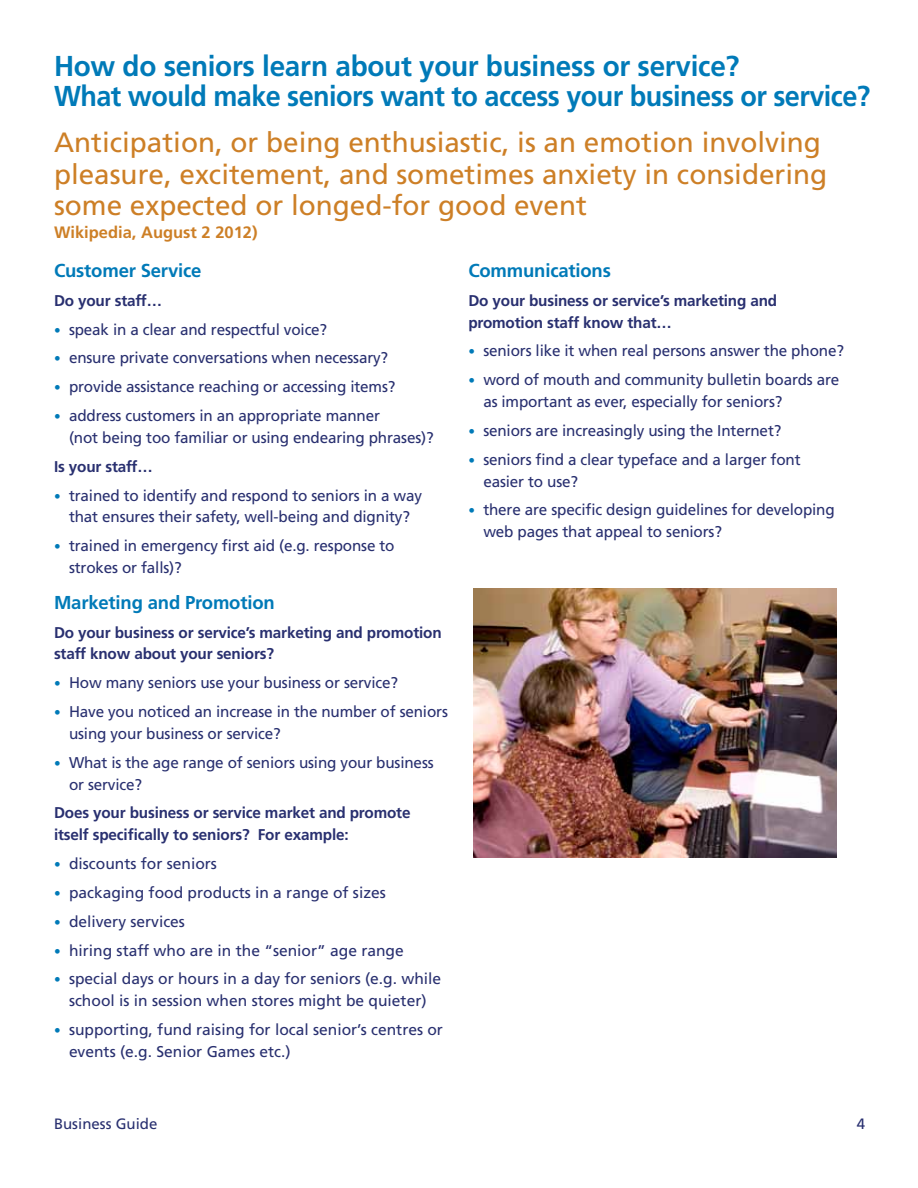
<style>
.page{position:relative;width:918px;height:1188px;background:#fff}
.page>*{position:absolute;margin:0;border:0;box-sizing:border-box;transform-origin:0 0}
.t1{font:700 28.8px/30px "Frutiger LT Std";letter-spacing:-.02em;color:#007ab8}
.t2{font:27.9px/31.3px "Frutiger LT Std";color:#cd7f26}
.t3{font:700 18.75px "Frutiger LT Std";letter-spacing:-.01em;color:#007ab8}
.t4{font:700 16.5px "Frutiger LT Std";color:#cd7f26}
.t5{font:15.6px/21.8px "Frutiger LT Std";letter-spacing:-.01em;color:#293070}
.t6{font:700 15.6px/21.8px "Frutiger LT Std";letter-spacing:-.01em;color:#293070}
.t7{font:15px "Frutiger LT Std";color:#293070}
.s1{font-size:13.5px;color:#007ab8}
</style>
<div class="page">
<img style="left:473px;top:588px;width:364px;height:270px">
<h1 class="t1" style="left:54px;top:51px;width:818px">How do seniors learn about your business or service?<br>What would make seniors want to access your business or service?</h1>
<h2 class="t2" style="left:54px;top:127px;width:775px">Anticipation, or being enthusiastic, is an emotion involving pleasure, excitement, and sometimes anxiety in considering some expected or longed-for good event</h2>
<p class="t4" style="left:54px;top:222px;width:205px">Wikipedia, August 2 2012)</p>
<p class="t3" style="left:54px;top:259px;width:149px">Customer Service</p>
<p class="t6" style="left:54px;top:290px;width:110px">Do your staff…</p>
<p class="t5" style="left:54px;top:318px;width:275px"><span class="s1">•</span> speak in a clear and respectful voice?</p>
<p class="t5" style="left:54px;top:347px;width:336px"><span class="s1">•</span> ensure private conversations when necessary?</p>
<p class="t5" style="left:54px;top:376px;width:343px"><span class="s1">•</span> provide assistance reaching or accessing items?</p>
<p class="t5" style="left:69px;top:405px;width:366px;text-indent:-15px"><span class="s1">•</span> address customers in an appropriate manner<br>(not being too familiar or using endearing phrases)?</p>
<p class="t6" style="left:54px;top:456px;width:100px">Is your staff…</p>
<p class="t5" style="left:54px;top:484px;width:370px;text-align:center"><span class="s1">•</span> trained to identify and respond to seniors in a way that ensures their safety, well-being and dignity?</p>
<p class="t5" style="left:69px;top:535px;width:327px;text-indent:-15px"><span class="s1">•</span> trained in emergency first aid (e.g. response to strokes or falls)?</p>
<p class="t3" style="left:54px;top:591px;width:222px">Marketing and Promotion</p>
<p class="t6" style="left:54px;top:621px;width:389px">Do your business or service’s marketing and promotion staff know about your seniors?</p>
<p class="t5" style="left:54px;top:672px;width:346px"><span class="s1">•</span> How many seniors use your business or service?</p>
<p class="t5" style="left:69px;top:701px;width:380px;text-indent:-15px"><span class="s1">•</span> Have you noticed an increase in the number of seniors using your business or service?</p>
<p class="t5" style="left:69px;top:752px;width:366px;text-indent:-15px"><span class="s1">•</span> What is the age range of seniors using your business or service?</p>
<p class="t6" style="left:54px;top:802px;width:358px">Does your business or service market and promote itself specifically to seniors? For example:</p>
<p class="t5" style="left:54px;top:853px;width:165px"><span class="s1">•</span> discounts for seniors</p>
<p class="t5" style="left:54px;top:882px;width:333px"><span class="s1">•</span> packaging food products in a range of sizes</p>
<p class="t5" style="left:54px;top:910px;width:133px"><span class="s1">•</span> delivery services</p>
<p class="t5" style="left:54px;top:939px;width:351px"><span class="s1">•</span> hiring staff who are in the “senior” age range</p>
<p class="t5" style="left:54px;top:968px;width:389px;text-align:center"><span class="s1">•</span> special days or hours in a day for seniors (e.g. while school is in session when stores might be quieter)</p>
<p class="t5" style="left:69px;top:1019px;width:376px;text-indent:-15px"><span class="s1">•</span> supporting, fund raising for local senior’s centres or events (e.g. Senior Games etc.)</p>
<p class="t3" style="left:468px;top:259px;width:144px">Communications</p>
<p class="t6" style="left:468px;top:290px;width:310px">Do your business or service’s marketing and promotion staff know that…</p>
<p class="t5" style="left:468px;top:340px;width:377px"><span class="s1">•</span> seniors like it when real persons answer the phone?</p>
<p class="t5" style="left:483px;top:369px;width:358px;text-indent:-15px"><span class="s1">•</span> word of mouth and community bulletin boards are as important as ever, especially for seniors?</p>
<p class="t5" style="left:468px;top:420px;width:315px"><span class="s1">•</span> seniors are increasingly using the Internet?</p>
<p class="t5" style="left:483px;top:448px;width:319px;text-indent:-15px"><span class="s1">•</span> seniors find a clear typeface and a larger font easier to use?</p>
<p class="t5" style="left:483px;top:499px;width:353px;text-indent:-15px"><span class="s1">•</span> there are specific design guidelines for developing web pages that appeal to seniors?</p>
<p class="t7" style="left:54px;top:1115px;width:105px">Business Guide</p>
<p class="t7" style="left:857px;top:1115px;width:10px">4</p>
</div>
